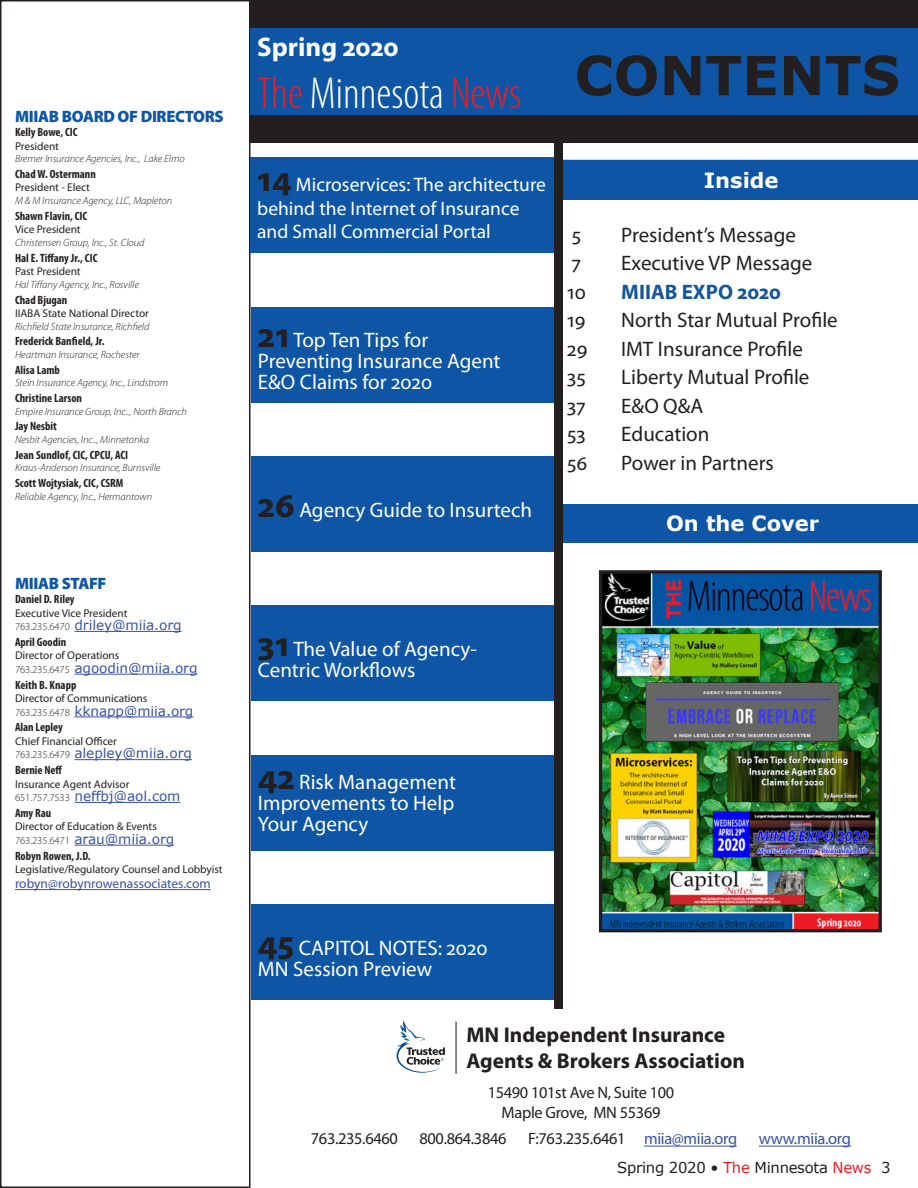
<style>
.page{position:relative;width:918px;height:1188px;background:#fff}
.page>*{position:absolute;margin:0;border:0;box-sizing:border-box;transform-origin:0 0}
.Body_Text{font:700 54px "Verdana";color:#231f20}
.Body_Text-2{font:300 condensed 45px "Myriad Pro";color:#fff}
.Body_Text-3{font:700 27px "Myriad Pro";color:#fff}
.t1{font:700 21.45px/25.7px "Myriad Pro";color:#231f20}
.Body_Text-4{font:21px/21px "Myriad Pro";color:#fff}
.Body_Text-5{font:21px "Myriad Pro";color:#231f20}
.Body_Text-6{font:700 21px "Verdana";color:#fff}
.Body_Text-7{font:700 21px "Myriad Pro";color:#165698}
.Body_Text-8{font:19.5px/23.4px "Myriad Pro";color:#fff}
.t2{font:16.5px "Myriad Pro";letter-spacing:-.02em;color:#231f20}
.t3{font:900 16.5px "Myriad Pro";letter-spacing:-.02em;color:#0e56a5}
.t4{font:16.5px "Myriad Pro";letter-spacing:-.02em;color:#3853a3}
.t5{font:15px "Verdana";letter-spacing:-.02em;color:#231f20}
.City_ST{font:13.5px "Verdana";color:#3853a3}
.City_ST-2{font:13.5px "Myriad Pro";color:#3853a3}
.Name_w__designation{font:700 condensed 12px "Myriad Pro";color:#231f20}
.Agency_Name{font:700 condensed 12px "Myriad Pro";color:#231f20}
.City_ST-3{font:11.25px "Myriad Pro";color:#231f20}
.Agency_Name-2{font:italic 300 10.5px "Myriad Pro";color:#231f20}
.s1{font-family:"Myriad Pro";font-weight:300;font-size:10.5px;color:#231f20}
.s2{color:#ee1d23}
.s3{font-weight:700;font-size:36px;color:#231f20}
.s4{color:#3853a3}
</style>
<div class="page">
<div style="left:250px;top:0;width:668px;height:142px;background:#231f20"></div>
<hr style="left:74px;top:631px;width:108px;height:1px;background:#3853a3">
<hr style="left:74px;top:674px;width:123px;height:1px;background:#3853a3">
<hr style="left:74px;top:717px;width:119px;height:1px;background:#3853a3">
<hr style="left:74px;top:759px;width:118px;height:1px;background:#3853a3">
<hr style="left:74px;top:802px;width:106px;height:1px;background:#3853a3">
<hr style="left:74px;top:845px;width:100px;height:1px;background:#3853a3">
<hr style="left:15px;top:889px;width:196px;height:1px;background:#3853a3">
<div style="left:0;top:0;width:250px;height:1188px;border:2px solid #231f20"></div>
<img style="left:603px;top:574px;width:275px;height:354px">
<div style="left:599px;top:570px;width:283px;height:362px;border:3px solid #231f20"></div>
<div style="left:250px;top:28px;width:668px;height:87px;background:#0e56a5"></div>
<svg style="left:562px;top:157px;width:356px;height:46px;background:#2b6aae"></svg>
<div style="left:562px;top:504px;width:356px;height:39px;background:#0e56a5"></div>
<hr style="left:644px;top:1146px;width:93px;height:1px;background:#3853a3">
<hr style="left:759px;top:1146px;width:92px;height:1px;background:#3853a3">
<svg style="left:397px;top:1021px;width:48px;height:52px"></svg>
<hr style="left:456px;top:1022px;width:1px;height:52px;background:#231f20">
<div style="left:251px;top:606px;width:309px;height:95px;background:#0e56a5"></div>
<div style="left:250px;top:158px;width:311px;height:95px;background:#0e56a5"></div>
<div style="left:251px;top:456px;width:309px;height:96px;background:#0e56a5"></div>
<div style="left:251px;top:307px;width:309px;height:95px;background:#0e56a5"></div>
<div style="left:251px;top:904px;width:309px;height:96px;background:#0e56a5"></div>
<div style="left:251px;top:755px;width:309px;height:95px;background:#0e56a5"></div>
<div style="left:554px;top:135px;width:8px;height:874px;background:#231f20"></div>
<p class="t3" style="left:15px;top:105px;width:210px">MIIAB BOARD OF DIRECTORS</p>
<p class="Agency_Name" style="left:15px;top:125px;width:64px">Kelly Bowe, CIC</p>
<p class="City_ST-3" style="left:15px;top:139px;width:46px">President</p>
<p class="Agency_Name-2" style="left:15px;top:152px;width:171px">Bremer Insurance Agencies, Inc., Lake Elmo</p>
<p class="Name_w__designation" style="left:15px;top:166px;width:82px">Chad W. Ostermann</p>
<p class="City_ST-3" style="left:15px;top:181px;width:77px">President - Elect</p>
<p class="Agency_Name-2" style="left:15px;top:194px;width:159px">M &amp; M Insurance Agency, LLC, Mapleton</p>
<p class="Name_w__designation" style="left:15px;top:208px;width:74px">Shawn Flavin, CIC</p>
<p class="City_ST-3" style="left:15px;top:223px;width:67px">Vice President</p>
<p class="Agency_Name-2" style="left:15px;top:236px;width:131px">Christensen Group, Inc., St. Cloud</p>
<p class="Name_w__designation" style="left:15px;top:250px;width:84px">Hal E. Tiffany Jr., CIC</p>
<p class="City_ST-3" style="left:15px;top:264px;width:67px">Past President</p>
<p class="Agency_Name-2" style="left:15px;top:278px;width:126px">Hal Tiffany Agency, Inc., Rosville</p>
<p class="Name_w__designation" style="left:15px;top:292px;width:54px">Chad Bjugan</p>
<p class="City_ST-3" style="left:15px;top:306px;width:136px">IIABA State National Director</p>
<p class="Agency_Name-2" style="left:15px;top:320px;width:136px">Richfield State Insurance, Richfield</p>
<p class="Agency_Name" style="left:15px;top:334px;width:91px">Frederick Banfield, Jr.</p>
<p class="Agency_Name-2" style="left:15px;top:348px;width:126px">Heartman Insurance, Rochester</p>
<p class="Name_w__designation" style="left:15px;top:362px;width:46px">Alisa Lamb</p>
<p class="Agency_Name-2" style="left:15px;top:377px;width:155px">Stein Insurance Agency, Inc., Lindstrom</p>
<p class="Name_w__designation" style="left:15px;top:391px;width:69px">Christine Larson</p>
<p class="Agency_Name-2" style="left:15px;top:405px;width:174px">Empire Insurance Group, Inc.., North Branch</p>
<p class="Name_w__designation" style="left:15px;top:419px;width:43px">Jay Nesbit</p>
<p class="Agency_Name-2" style="left:15px;top:433px;width:136px">Nesbit Agencies, Inc.., Minnetonka</p>
<p class="Name_w__designation" style="left:15px;top:447px;width:115px">Jean Sundlof, CIC, CPCU, ACI</p>
<p class="Agency_Name-2" style="left:15px;top:462px;width:147px">Kraus-Anderson Insurance, Burnsville</p>
<p class="Name_w__designation" style="left:15px;top:476px;width:110px">Scott Wojtysiak, CIC, CSRM</p>
<p class="Agency_Name-2" style="left:15px;top:490px;width:139px">Reliable Agency, Inc., Hermantown</p>
<p class="t3" style="left:15px;top:572px;width:93px">MIIAB STAFF</p>
<p class="Name_w__designation" style="left:15px;top:592px;width:61px">Daniel D. Riley</p>
<p class="City_ST-3" style="left:15px;top:606px;width:114px">Executive Vice President</p>
<p class="City_ST" style="left:15px;top:616px;width:168px"><span class="s1">763.235.6470</span> driley@miia.org</p>
<p class="Name_w__designation" style="left:15px;top:634px;width:53px">April Goodin</p>
<p class="City_ST-3" style="left:15px;top:649px;width:106px">Director of Operations</p>
<p class="City_ST" style="left:15px;top:659px;width:184px"><span class="s1">763.235.6475</span> agoodin@miia.org</p>
<p class="Name_w__designation" style="left:15px;top:677px;width:63px">Keith B. Knapp</p>
<p class="City_ST-3" style="left:15px;top:692px;width:134px">Director of Communications</p>
<p class="City_ST" style="left:15px;top:702px;width:180px"><span class="s1">763.235.6478</span> kknapp@miia.org</p>
<p class="Name_w__designation" style="left:15px;top:720px;width:49px">Alan Lepley</p>
<p class="City_ST-3" style="left:15px;top:734px;width:104px">Chief Financial Officer</p>
<p class="City_ST" style="left:15px;top:744px;width:179px"><span class="s1">763.235.6479</span> alepley@miia.org</p>
<p class="Name_w__designation" style="left:15px;top:763px;width:49px">Bernie Neff</p>
<p class="City_ST-3" style="left:15px;top:777px;width:116px">Insurance Agent Advisor</p>
<p class="City_ST" style="left:15px;top:787px;width:167px"><span class="s1">651.757.7533</span> neffbj@aol.com</p>
<p class="Name_w__designation" style="left:15px;top:805px;width:38px">Amy Rau</p>
<p class="City_ST-3" style="left:15px;top:820px;width:144px">Director of Education &amp; Events</p>
<p class="City_ST" style="left:15px;top:830px;width:161px"><span class="s1">763.235.6471</span> arau@miia.org</p>
<p class="Name_w__designation" style="left:15px;top:848px;width:77px">Robyn Rowen, J.D.</p>
<p class="City_ST-3" style="left:15px;top:863px;width:209px">Legislative/Regulatory Counsel and Lobbyist</p>
<p class="City_ST-2" style="left:15px;top:875px;width:197px">robyn@robynrowenassociates.com</p>
<p class="Body_Text-3" style="left:257px;top:29px;width:143px">Spring 2020</p>
<p class="Body_Text-2" style="left:257px;top:67px;width:266px"><span class="s2">The</span> Minnesota <span class="s2">News</span></p>
<p class="Body_Text" style="left:575px;top:37px;width:327px">CONTENTS</p>
<p class="Body_Text-8" style="left:257px;top:173px;width:290px"><span class="s3">14</span> Microservices: The architecture behind the Internet of Insurance and Small Commercial Portal</p>
<p class="Body_Text-4" style="left:258px;top:329px;width:244px"><span class="s3">21</span> Top Ten Tips for<br>Preventing Insurance Agent<br>E&amp;O Claims for 2020</p>
<p class="Body_Text-4" style="left:258px;top:500px;width:276px"><span class="s3">26</span> Agency Guide to Insurtech</p>
<p class="Body_Text-6" style="left:704px;top:165px;width:76px">Inside</p>
<p class="Body_Text-5" style="left:572px;top:222px;width:11px">5</p>
<p class="Body_Text-5" style="left:621px;top:222px;width:176px">President’s Message</p>
<p class="Body_Text-5" style="left:572px;top:250px;width:10px">7</p>
<p class="Body_Text-5" style="left:621px;top:250px;width:193px">Executive VP Message</p>
<p class="Body_Text-5" style="left:567px;top:279px;width:20px">10</p>
<p class="Body_Text-7" style="left:621px;top:278px;width:161px">MIIAB EXPO 2020</p>
<p class="Body_Text-5" style="left:567px;top:307px;width:20px">19</p>
<p class="Body_Text-5" style="left:621px;top:307px;width:218px">North Star Mutual Profile</p>
<p class="Body_Text-5" style="left:567px;top:336px;width:22px">29</p>
<p class="Body_Text-5" style="left:621px;top:336px;width:183px">IMT Insurance Profile</p>
<p class="Body_Text-5" style="left:567px;top:364px;width:20px">35</p>
<p class="Body_Text-5" style="left:621px;top:364px;width:190px">Liberty Mutual Profile</p>
<p class="Body_Text-5" style="left:567px;top:393px;width:20px">37</p>
<p class="Body_Text-5" style="left:621px;top:393px;width:83px">E&amp;O Q&amp;A</p>
<p class="Body_Text-5" style="left:567px;top:421px;width:20px">53</p>
<p class="Body_Text-5" style="left:621px;top:421px;width:90px">Education</p>
<p class="Body_Text-5" style="left:567px;top:450px;width:22px">56</p>
<p class="Body_Text-5" style="left:621px;top:450px;width:154px">Power in Partners</p>
<p class="Body_Text-6" style="left:666px;top:509px;width:155px">On the Cover</p>
<p class="Body_Text-4" style="left:258px;top:638px;width:220px"><span class="s3">31</span> The Value of Agency-<br>Centric Workflows</p>
<p class="Body_Text-4" style="left:258px;top:771px;width:200px;text-align:justify"><span class="s3">42</span> Risk Management Improvements to Help Your Agency</p>
<p class="Body_Text-4" style="left:258px;top:937px;width:231px"><span class="s3">45</span> CAPITOL NOTES: 2020<br>MN Session Preview</p>
<p class="t1" style="left:466px;top:1021px;width:280px">MN Independent Insurance<br>Agents &amp; Brokers Association</p>
<p class="t2" style="left:488px;top:1082px;width:188px">15490 101st Ave N, Suite 100</p>
<p class="t2" style="left:502px;top:1102px;width:160px">Maple Grove, MN 55369</p>
<p class="t2" style="left:311px;top:1129px;width:88px">763.235.6460</p>
<p class="t2" style="left:420px;top:1129px;width:88px">800.864.3846</p>
<p class="t2" style="left:528px;top:1129px;width:211px">F:763.235.6461 <span class="s4">miia@miia.org</span></p>
<p class="t4" style="left:759px;top:1129px;width:94px">www.miia.org</p>
<h3 class="t5" style="left:617px;top:1157px;width:275px">Spring 2020 • <span class="s2">The</span> Minnesota <span class="s2">News</span> 3</h3>
</div>
